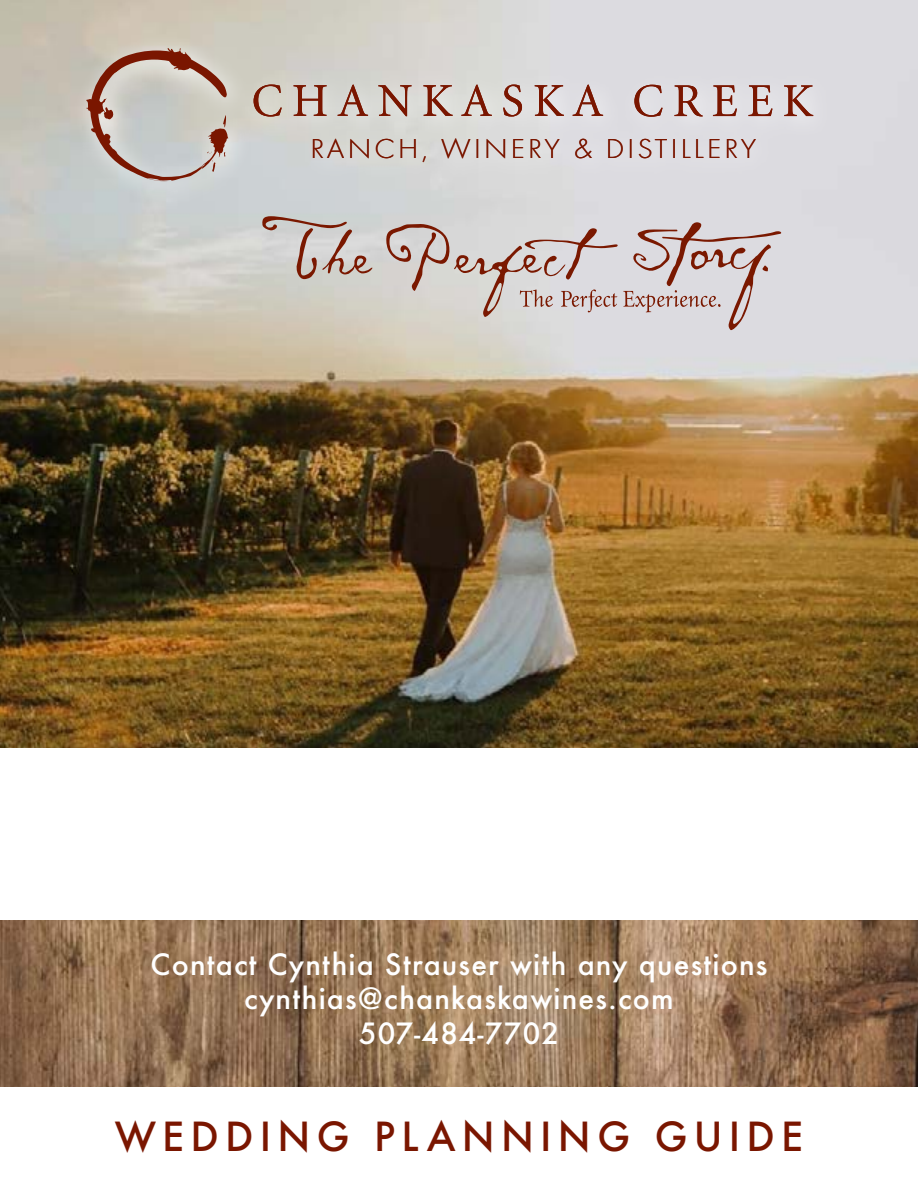
<style>
.page{position:relative;width:918px;height:1188px;background:#fff}
.page>*{position:absolute;margin:0;border:0;box-sizing:border-box;transform-origin:0 0}
.t1{font:500 39px "Futura";letter-spacing:.16em;color:#7a1600}
.t2{font:500 28.5px/34.2px "Futura";letter-spacing:.04em;color:#fff;text-align:center}
.t3{font:300 28.5px "Futura PT";letter-spacing:.105em;color:#7a1600;scale:1.06 1}
</style>
<div class="page">
<img style="left:0;top:0;width:918px;height:748px">
<img style="left:0;top:920px;width:918px;height:167px">
<svg style="left:262px;top:216px;width:111px;height:63px;background:#c5b8b3"></svg>
<svg style="left:386px;top:222px;width:395px;height:108px;background:#cec2c0"></svg>
<svg style="left:71px;top:35px;width:765px;height:172px;background:#d7d7d7"></svg>
<svg style="left:86px;top:48px;width:144px;height:133px;background:#c0b1aa"></svg>
<svg style="left:634px;top:85px;width:29px;height:32px"></svg>
<svg style="left:674px;top:85px;width:29px;height:31px"></svg>
<svg style="left:713px;top:85px;width:24px;height:31px"></svg>
<svg style="left:749px;top:85px;width:23px;height:31px"></svg>
<svg style="left:784px;top:85px;width:29px;height:31px"></svg>
<svg style="left:254px;top:85px;width:28px;height:32px"></svg>
<svg style="left:294px;top:85px;width:33px;height:31px"></svg>
<svg style="left:338px;top:85px;width:30px;height:31px"></svg>
<svg style="left:378px;top:85px;width:34px;height:31px"></svg>
<svg style="left:423px;top:85px;width:30px;height:31px"></svg>
<svg style="left:461px;top:85px;width:31px;height:31px"></svg>
<svg style="left:503px;top:85px;width:19px;height:32px"></svg>
<svg style="left:535px;top:85px;width:29px;height:31px"></svg>
<svg style="left:573px;top:85px;width:30px;height:31px"></svg>
<p class="t3" style="left:311px;top:132px;width:422px">RANCH, WINERY &amp; DISTILLERY</p>
<p class="t2" style="left:151px;top:947px;width:618px">Contact Cynthia Strauser with any questions cynthias@chankaskawines.com<br>507-484-7702</p>
<h1 class="t1" style="left:115px;top:1110px;width:690px">WEDDING PLANNING GUIDE</h1>
</div>
